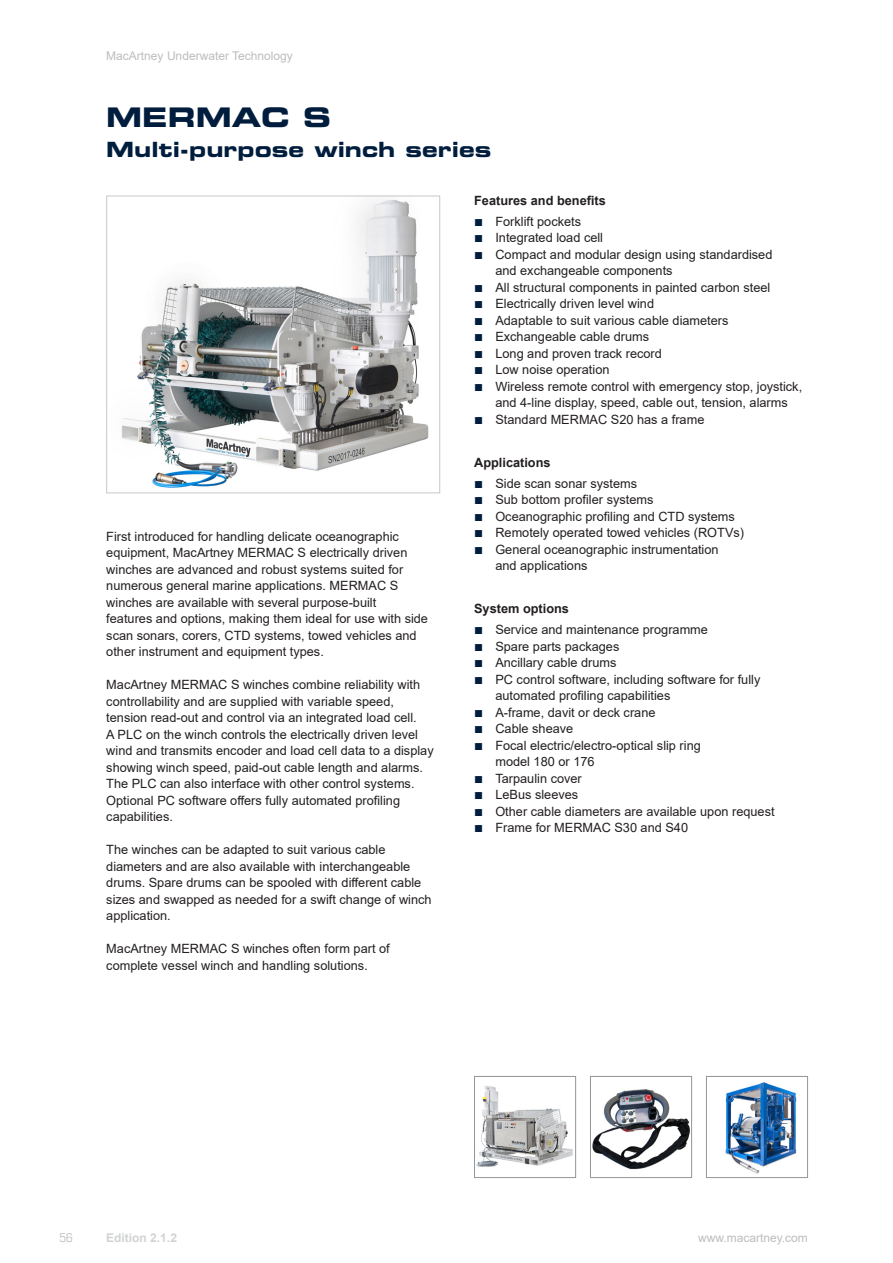
<style>
.page{position:relative;width:893px;height:1263px;background:#fff}
.page>*{position:absolute;margin:0;border:0;box-sizing:border-box;transform-origin:0 0}
.Overskrift{font:27px "Eurostile LT Std Bold Ex 2";color:#001d3d}
.Overskrift_2__linie{font:21px "Eurostile LT Std Bold Ex 2";color:#001d3d}
.Brødtekst{font:12.75px/16.5px "Arial";color:#231f20}
.Rubrik_overskrift{font:700 12.75px "Arial";color:#231f20}
.t1{font:12px "Arial";color:#bcbdc0}
._2nd_edition_-_venstre{font:700 12px "Arial";color:#d1d2d4}
.t2{font:condensed 12px "Eurostile LT Std";color:#bcbdc0}
.s1{font-size:13.5px}
.s2{font-weight:700;font-size:15px;color:#001d3d}
</style>
<div class="page">
<img style="left:121px;top:200px;width:308px;height:288px">
<div style="left:106px;top:196px;width:334px;height:297px;border:1px solid #c7c8ca"></div>
<img style="left:725px;top:1082px;width:72px;height:92px">
<div style="left:706px;top:1076px;width:102px;height:102px;border:1px solid #939598"></div>
<img style="left:592px;top:1089px;width:98px;height:81px">
<div style="left:590px;top:1076px;width:102px;height:102px;border:1px solid #939598"></div>
<img style="left:476px;top:1086px;width:97px;height:81px">
<div style="left:474px;top:1076px;width:102px;height:102px;border:1px solid #939598"></div>
<p class="t1" style="left:106px;top:47px;width:188px">MacArtney Underwater Technology</p>
<p class="Overskrift" style="left:106px;top:98px;width:226px">MERMAC S</p>
<p class="Overskrift_2__linie" style="left:106px;top:134px;width:386px">Multi-purpose winch series</p>
<p class="Brødtekst" style="left:106px;top:528px;width:323px">First introduced for handling delicate oceanographic equipment, MacArtney MERMAC S electrically driven winches are advanced and robust systems suited for numerous general marine applications. MERMAC S winches are available with several purpose-built<br>features and options, making them ideal for use with side scan sonars, corers, CTD systems, towed vehicles and other instrument and equipment types.</p>
<p class="Brødtekst" style="left:106px;top:676px;width:329px">MacArtney MERMAC S winches combine reliability with controllability and are supplied with variable speed, tension read-out and control via an integrated load cell.<br>A PLC on the winch controls the electrically driven level wind and transmits encoder and load cell data to a display showing winch speed, paid-out cable length and alarms.<br>The PLC can also interface with other control systems.<br>Optional PC software offers fully automated profiling capabilities.</p>
<p class="Brødtekst" style="left:106px;top:841px;width:327px">The winches can be adapted to suit various cable diameters and are also available with interchangeable drums. Spare drums can be spooled with different cable sizes and swapped as needed for a swift change of winch application.</p>
<p class="Brødtekst" style="left:106px;top:940px;width:285px">MacArtney MERMAC S winches often form part of complete vessel winch and handling solutions<span class="s1">.</span></p>
<p class="Rubrik_overskrift" style="left:474px;top:191px;width:133px">Features and benefits</p>
<p class="Brødtekst" style="left:474px;top:213px;width:108px"><span class="s2">■</span> Forklift pockets</p>
<p class="Brødtekst" style="left:474px;top:229px;width:130px"><span class="s2">■</span> Integrated load cell</p>
<p class="Brødtekst" style="left:495px;top:246px;width:279px;text-indent:-21px"><span class="s2">■</span> Compact and modular design using standardised and exchangeable components</p>
<p class="Brødtekst" style="left:474px;top:279px;width:298px"><span class="s2">■</span> All structural components in painted carbon steel</p>
<p class="Brødtekst" style="left:474px;top:295px;width:181px"><span class="s2">■</span> Electrically driven level wind</p>
<p class="Brødtekst" style="left:474px;top:312px;width:256px"><span class="s2">■</span> Adaptable to suit various cable diameters</p>
<p class="Brødtekst" style="left:474px;top:328px;width:177px"><span class="s2">■</span> Exchangeable cable drums</p>
<p class="Brødtekst" style="left:474px;top:345px;width:189px"><span class="s2">■</span> Long and proven track record</p>
<p class="Brødtekst" style="left:474px;top:361px;width:137px"><span class="s2">■</span> Low noise operation</p>
<p class="Brødtekst" style="left:474px;top:378px;width:330px;text-align:center"><span class="s2">■</span> Wireless remote control with emergency stop, joystick, and 4-line display, speed, cable out, tension, alarms</p>
<p class="Brødtekst" style="left:474px;top:411px;width:232px"><span class="s2">■</span> Standard MERMAC S20 has a frame</p>
<p class="Rubrik_overskrift" style="left:474px;top:453px;width:78px">Applications</p>
<p class="Brødtekst" style="left:474px;top:475px;width:164px"><span class="s2">■</span> Side scan sonar systems</p>
<p class="Brødtekst" style="left:474px;top:491px;width:181px"><span class="s2">■</span> Sub bottom profiler systems</p>
<p class="Brødtekst" style="left:474px;top:508px;width:262px"><span class="s2">■</span> Oceanographic profiling and CTD systems</p>
<p class="Brødtekst" style="left:474px;top:524px;width:271px"><span class="s2">■</span> Remotely operated towed vehicles (ROTVs)</p>
<p class="Brødtekst" style="left:495px;top:541px;width:225px;text-indent:-21px"><span class="s2">■</span> General oceanographic instrumentation and applications</p>
<p class="Rubrik_overskrift" style="left:474px;top:600px;width:96px">System options</p>
<p class="Brødtekst" style="left:474px;top:621px;width:235px"><span class="s2">■</span> Service and maintenance programme</p>
<p class="Brødtekst" style="left:474px;top:638px;width:147px"><span class="s2">■</span> Spare parts packages</p>
<p class="Brødtekst" style="left:474px;top:654px;width:144px"><span class="s2">■</span> Ancillary cable drums</p>
<p class="Brødtekst" style="left:495px;top:671px;width:267px;text-indent:-21px"><span class="s2">■</span> PC control software, including software for fully automated profiling capabilities</p>
<p class="Brødtekst" style="left:474px;top:704px;width:183px"><span class="s2">■</span> A-frame, davit or deck crane</p>
<p class="Brødtekst" style="left:474px;top:720px;width:101px"><span class="s2">■</span> Cable sheave</p>
<p class="Brødtekst" style="left:495px;top:737px;width:207px;text-indent:-21px"><span class="s2">■</span> Focal electric/electro-optical slip ring model 180 or 176</p>
<p class="Brødtekst" style="left:474px;top:770px;width:109px"><span class="s2">■</span> Tarpaulin cover</p>
<p class="Brødtekst" style="left:474px;top:786px;width:106px"><span class="s2">■</span> LeBus sleeves</p>
<p class="Brødtekst" style="left:474px;top:803px;width:302px"><span class="s2">■</span> Other cable diameters are available upon request</p>
<p class="Brødtekst" style="left:474px;top:819px;width:215px"><span class="s2">■</span> Frame for MERMAC S30 and S40</p>
<p class="_2nd_edition_-_venstre" style="left:106px;top:1229px;width:72px">Edition 2.1.2</p>
<p class="t2" style="left:60px;top:1231px;width:15px">56</p>
<p class="t1" style="left:698px;top:1229px;width:111px">www.macartney.com</p>
</div>
